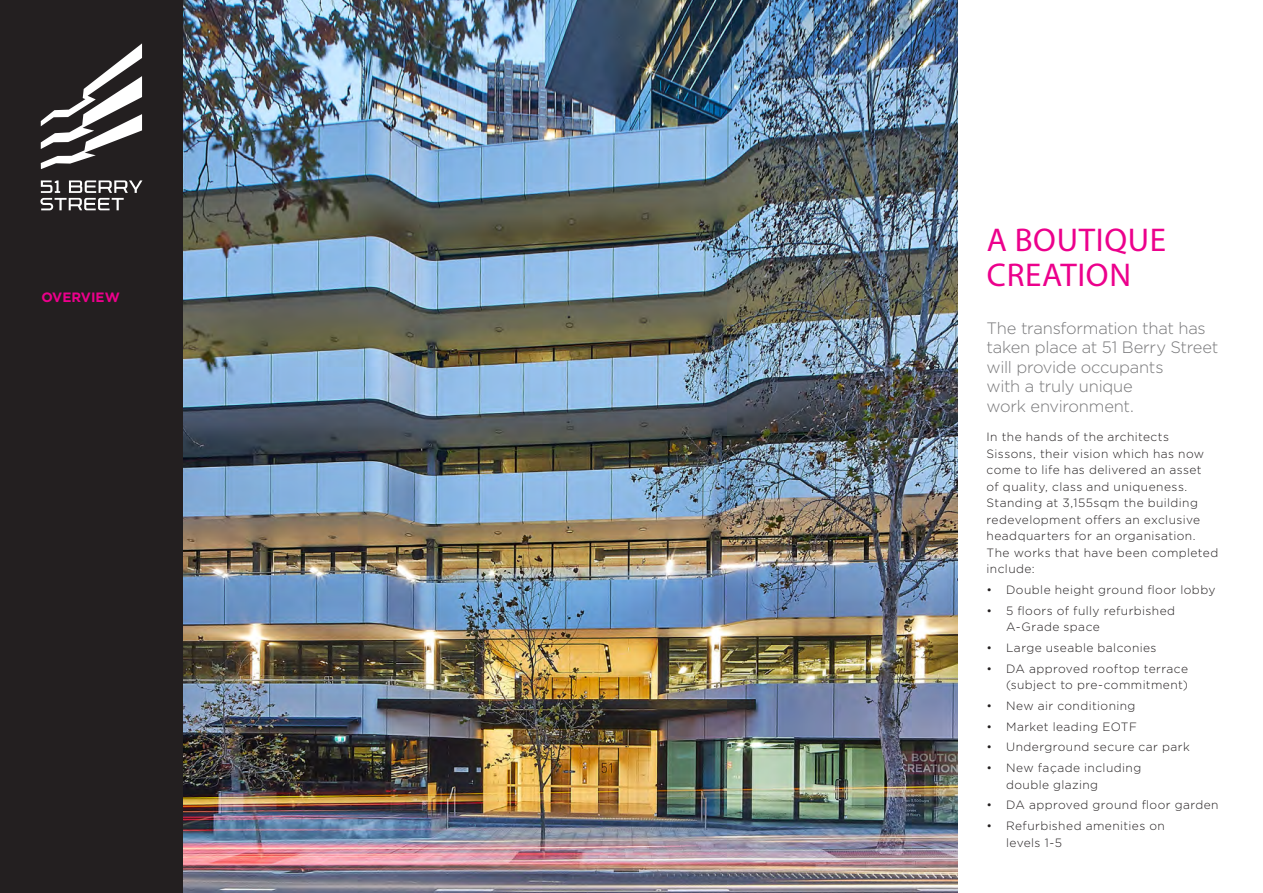
<style>
.page{position:relative;width:1263px;height:893px;background:#fff}
.page>*{position:absolute;margin:0;border:0;box-sizing:border-box;transform-origin:0 0}
.t1{font:33px/34.5px "Myriad Pro";letter-spacing:.02em;color:#ec008c}
.t2{font:300 16.5px/19.5px "Gotham";letter-spacing:-.015em;color:#78787a}
.t3{font:700 13.5px "Gotham";color:#ec008c}
.t4{font:300 12px/16.5px "Gotham";letter-spacing:.035em;color:#231f20}
</style>
<div class="page">
<img style="left:183px;top:0;width:774px;height:893px">
<div style="left:0;top:0;width:183px;height:893px;background:#231f20"></div>
<svg style="left:41px;top:43px;width:101px;height:126px"></svg>
<svg style="left:40px;top:180px;width:102px;height:30px"></svg>
<p class="t3" style="left:41px;top:288px;width:80px">OVERVIEW</p>
<h1 class="t1" style="left:987px;top:222px;width:181px">A BOUTIQUE<br>CREATION</h1>
<h2 class="t2" style="left:986px;top:318px;width:233px">The transformation that has taken place at 51 Berry Street will provide occupants<br>with a truly unique<br>work environment.</h2>
<p class="t4" style="left:986px;top:428px;width:233px">In the hands of the architects<br>Sissons, their vision which has now come to life has delivered an asset<br>of quality, class and uniqueness.<br>Standing at 3,155sqm the building redevelopment offers an exclusive headquarters for an organisation.<br>The works that have been completed include:</p>
<p class="t4" style="left:986px;top:581px;width:230px">• Double height ground floor lobby</p>
<p class="t4" style="left:1006px;top:602px;width:171px;text-indent:-20px">• 5 floors of fully refurbished<br>A-Grade space</p>
<p class="t4" style="left:986px;top:639px;width:172px">• Large useable balconies</p>
<p class="t4" style="left:986px;top:660px;width:203px;text-align:right">• DA approved rooftop terrace (subject to pre-commitment)</p>
<p class="t4" style="left:986px;top:697px;width:150px">• New air conditioning</p>
<p class="t4" style="left:986px;top:718px;width:152px">• Market leading EOTF</p>
<p class="t4" style="left:986px;top:738px;width:205px">• Underground secure car park</p>
<p class="t4" style="left:1006px;top:759px;width:137px;text-indent:-20px">• New façade including double glazing</p>
<p class="t4" style="left:986px;top:796px;width:234px">• DA approved ground floor garden</p>
<p class="t4" style="left:1006px;top:817px;width:160px;text-indent:-20px">• Refurbished amenities on levels 1-5</p>
</div>
